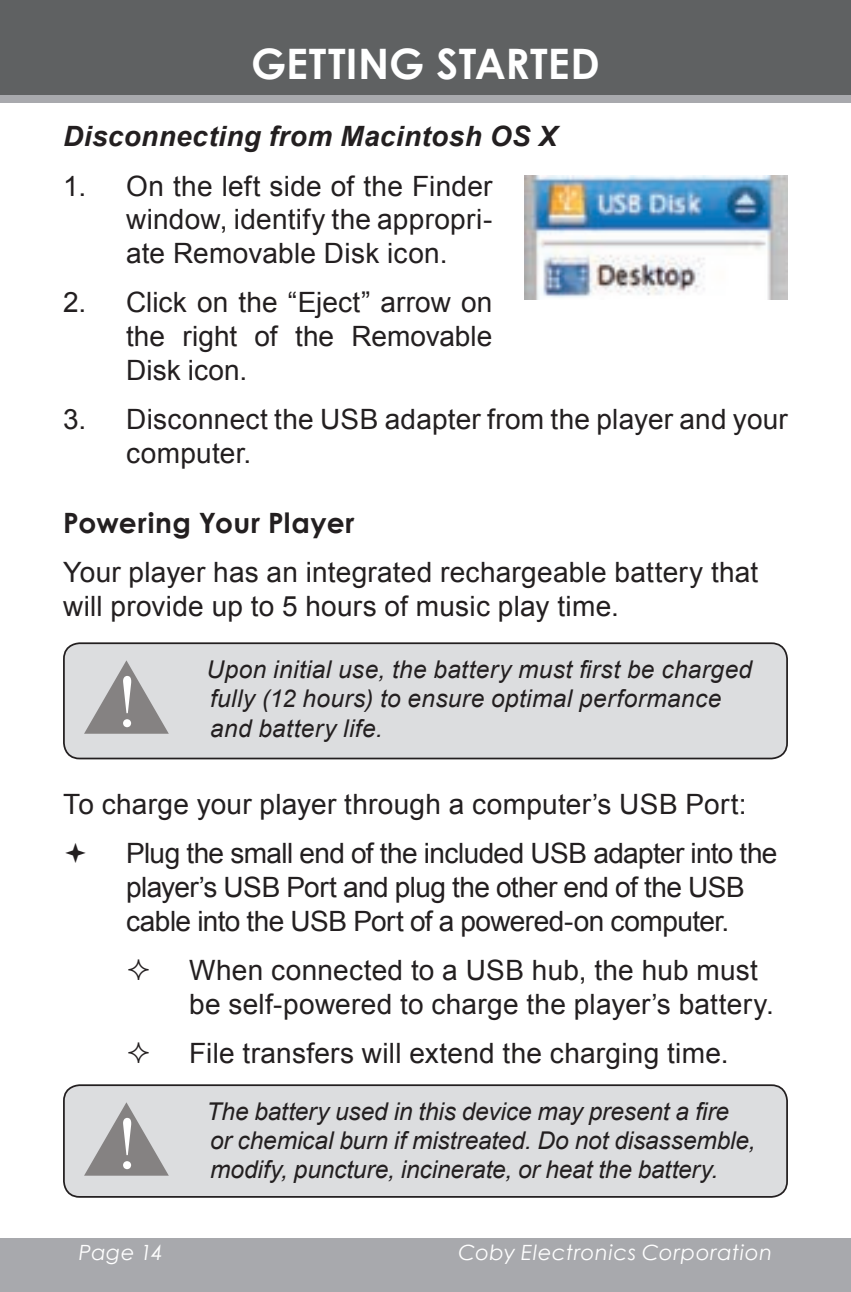
<style>
.page{position:relative;width:851px;height:1292px;background:#fff}
.page>*{position:absolute;margin:0;border:0;box-sizing:border-box;transform-origin:0 0}
.t1{font:700 42px "Century Gothic";letter-spacing:.005em;color:#fff}
.t2{font:28px/33.6px "Arial";letter-spacing:.005em;color:#231f20}
.t3{font:28px/49.4px "Arial";letter-spacing:-.015em;color:#231f20}
.t4{font:28px/33.6px "Arial";letter-spacing:-.02em;color:#231f20}
.t5{font:italic 700 28px "Arial";letter-spacing:.015em;color:#231f20}
.t6{font:700 28px "Century Gothic";letter-spacing:.02em;color:#231f20}
.t7{font:italic 24.5px/29.4px "Arial";color:#231f20}
.t8{font:italic 21px "Century Gothic";letter-spacing:.03em;color:#fff}
</style>
<div class="page">
<div style="left:0;top:1237px;width:850px;height:55px;background:#a8a9ad"></div>
<div style="left:0;top:94px;width:850px;height:9px;background:#a8a9ad"></div>
<div style="left:0;top:0;width:850px;height:94px;background:#5f6162"></div>
<hr style="left:850px;top:1237px;width:1px;height:55px;background:#a8a9ad">
<hr style="left:850px;top:0;width:1px;height:94px;background:#5f6162">
<div style="left:64px;top:643px;width:723px;height:115px;background:#dcdddf;border-radius:16px"></div>
<svg style="left:84px;top:660px;width:85px;height:73px"></svg>
<div style="left:63px;top:642px;width:725px;height:117px;border:2px solid #231f20;border-radius:16px"></div>
<div style="left:64px;top:1085px;width:723px;height:111px;background:#dcdddf;border-radius:16px"></div>
<svg style="left:84px;top:1102px;width:85px;height:73px"></svg>
<div style="left:63px;top:1084px;width:725px;height:113px;border:2px solid #231f20;border-radius:16px"></div>
<img style="left:524px;top:176px;width:264px;height:123px">
<h1 class="t1" style="left:251px;top:32px;width:350px">GETTING STARTED</h1>
<p class="t5" style="left:63px;top:118px;width:495px">Disconnecting from Macintosh OS X</p>
<p class="t2" style="left:126px;top:169px;width:368px;text-align:justify">On the left side of the Finder window, identify the appropri&shy;ate Removable Disk icon.</p>
<p class="t2" style="left:126px;top:286px;width:368px;text-align:justify">Click on the “Eject” arrow on the right of the Removable Disk icon.</p>
<p class="t2" style="left:126px;top:403px;width:663px">Disconnect the USB adapter from the player and your computer.</p>
<p class="t2" style="left:63px;top:169px;width:25px">1.</p>
<p class="t2" style="left:63px;top:286px;width:25px">2.</p>
<p class="t2" style="left:63px;top:403px;width:25px">3.</p>
<p class="t6" style="left:63px;top:501px;width:293px">Powering Your Player</p>
<p class="t2" style="left:63px;top:556px;width:696px">Your player has an integrated rechargeable battery that will provide up to 5 hours of music play time.</p>
<p class="t7" style="left:206px;top:655px;width:547px">Upon initial use, the battery must first be charged fully (12 hours) to ensure optimal performance and battery life.</p>
<p class="t3" style="left:126px;top:779px;width:653px;text-indent:-63px">To charge your player through a computer’s USB Port:<br>Plug the small end of the included USB adapter into the</p>
<p class="t4" style="left:126px;top:870px;width:620px">player’s USB Port and plug the other end of the USB cable into the USB Port of a powered-on computer.</p>
<p class="t2" style="left:189px;top:953px;width:586px">When connected to a USB hub, the hub must be self-powered to charge the player’s battery.</p>
<p class="t2" style="left:189px;top:1036px;width:541px">File transfers will extend the charging time.</p>
<p class="t7" style="left:206px;top:1096px;width:550px">The battery used in this device may present a fire or chemical burn if mistreated. Do not disassemble, modify, puncture, incinerate, or heat the battery.</p>
<p class="t8" style="left:79px;top:1238px;width:85px">Page 14</p>
<p class="t8" style="left:458px;top:1238px;width:315px">Coby Electronics Corporation</p>
</div>
